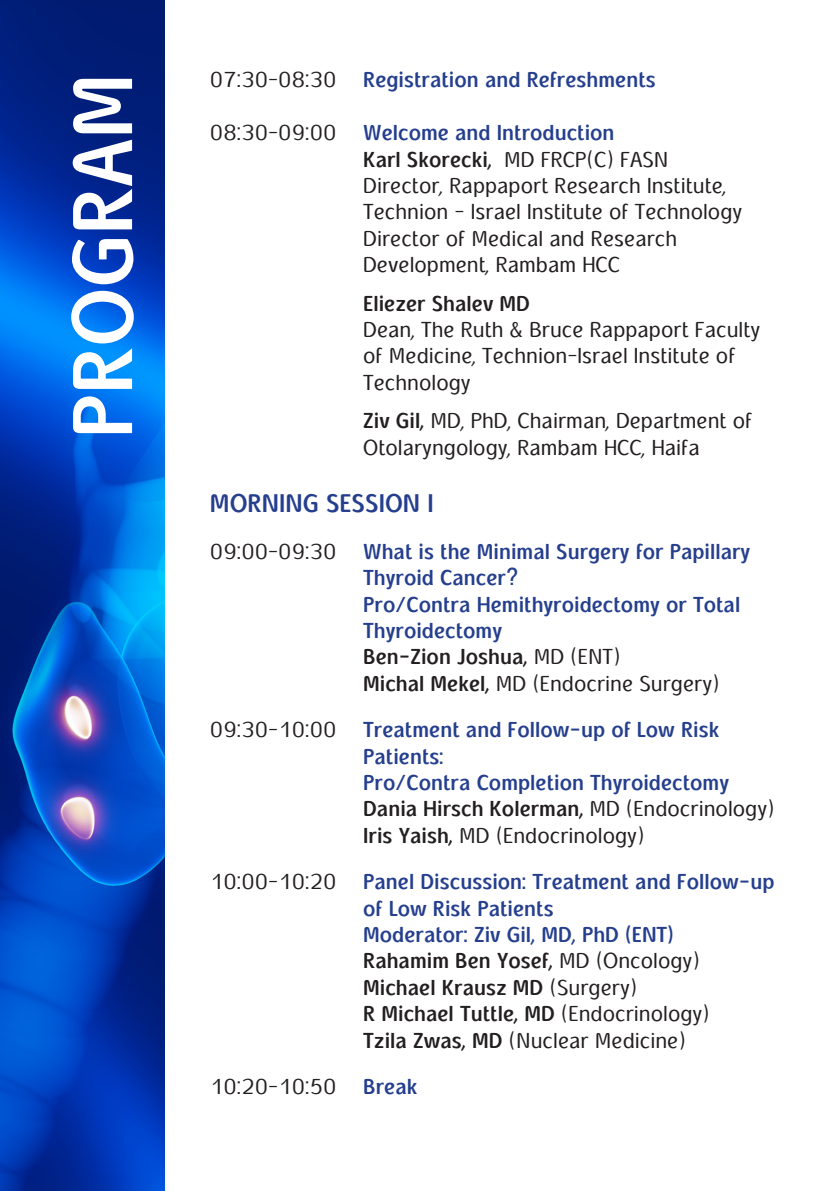
<style>
.page{position:relative;width:840px;height:1191px;background:#fff}
.page>*{position:absolute;margin:0;border:0;box-sizing:border-box;transform-origin:0 0}
.t1{font:700 86px "En Typogarph";color:#fff;scale:.9 1}
.t2{font:700 26px "En Typogarph";color:#253f8e;scale:.9 1}
.t3{font:22px/26.4px "En Typogarph";color:#231f20;scale:.9 1}
.t4{font:700 22px/26.4px "En Typogarph";color:#253f8e;scale:.9 1}
.t5{font:700 22px "En Typogarph";color:#231f20;scale:.9 1}
.s1{font-weight:400;color:#231f20}
.s2{font-weight:400}
.s3{font-weight:700}
.s4{font-weight:700;color:#253f8e}
</style>
<div class="page">
<img style="left:0;top:0;width:164px;height:1191px">
<p class="t1" style="left:44px;top:438px;width:407px;rotate:-90deg">PROGRAM</p>
<p class="t4" style="left:210px;top:68px;width:496px"><span class="s1">07:30-08:30</span> Registration and Refreshments</p>
<p class="t4" style="left:210px;top:121px;width:451px"><span class="s1">08:30-09:00</span> Welcome and Introduction</p>
<p class="t5" style="left:363px;top:144px;width:340px">Karl Skorecki, <span class="s2">MD FRCP(C) FASN</span></p>
<p class="t3" style="left:363px;top:173px;width:422px">Director, Rappaport Research Institute,<br>Technion - Israel Institute of Technology</p>
<p class="t3" style="left:363px;top:226px;width:350px">Director of Medical and Research<br>Development, Rambam HCC</p>
<p class="t5" style="left:363px;top:288px;width:187px">Eliezer Shalev MD</p>
<p class="t3" style="left:363px;top:317px;width:442px">Dean, The Ruth &amp; Bruce Rappaport Faculty of Medicine, Technion-Israel Institute of<br>Technology</p>
<p class="t3" style="left:363px;top:409px;width:433px"><span class="s3">Ziv Gil,</span> MD, PhD, Chairman, Department of<br>Otolaryngology, Rambam HCC, Haifa</p>
<p class="t2" style="left:210px;top:485px;width:250px">MORNING SESSION I</p>
<p class="t4" style="left:363px;top:539px;width:431px;text-indent:-153px"><span class="s1">09:00-09:30</span> What is the Minimal Surgery for Papillary<br>Thyroid Cancer?</p>
<p class="t4" style="left:363px;top:592px;width:420px">Pro/Contra Hemithyroidectomy or Total<br>Thyroidectomy</p>
<p class="t5" style="left:363px;top:642px;width:287px">Ben-Zion Joshua, <span class="s2">MD (ENT)</span></p>
<p class="t3" style="left:363px;top:671px;width:397px"><span class="s3">Michal Mekel,</span> MD (Endocrine Surgery)</p>
<p class="t4" style="left:363px;top:717px;width:397px;text-indent:-153px"><span class="s1">09:30-10:00</span> Treatment and Follow-up of Low Risk<br>Patients:</p>
<p class="t4" style="left:363px;top:770px;width:408px">Pro/Contra Completion Thyroidectomy</p>
<p class="t5" style="left:363px;top:794px;width:458px">Dania Hirsch Kolerman, <span class="s2">MD (Endocrinology)</span></p>
<p class="t3" style="left:363px;top:823px;width:314px"><span class="s3">Iris Yaish,</span> MD (Endocrinology)</p>
<p class="t4" style="left:363px;top:869px;width:458px;text-indent:-153px"><span class="s1">10:00-10:20</span> Panel Discussion: Treatment and Follow-up of Low Risk Patients</p>
<p class="t4" style="left:363px;top:922px;width:346px">Moderator: Ziv Gil, MD, PhD (ENT)</p>
<p class="t5" style="left:363px;top:946px;width:375px">Rahamim Ben Yosef, <span class="s2">MD (Oncology)</span></p>
<p class="t5" style="left:363px;top:972px;width:306px">Michael Krausz MD <span class="s2">(Surgery)</span></p>
<p class="t5" style="left:363px;top:998px;width:386px">R Michael Tuttle, MD <span class="s2">(Endocrinology)</span></p>
<p class="t3" style="left:363px;top:1028px;width:360px"><span class="s3">Tzila Zwas, MD</span> (Nuclear Medicine)</p>
<p class="t3" style="left:210px;top:1074px;width:232px">10:20-10:50 <span class="s4">Break</span></p>
</div>
